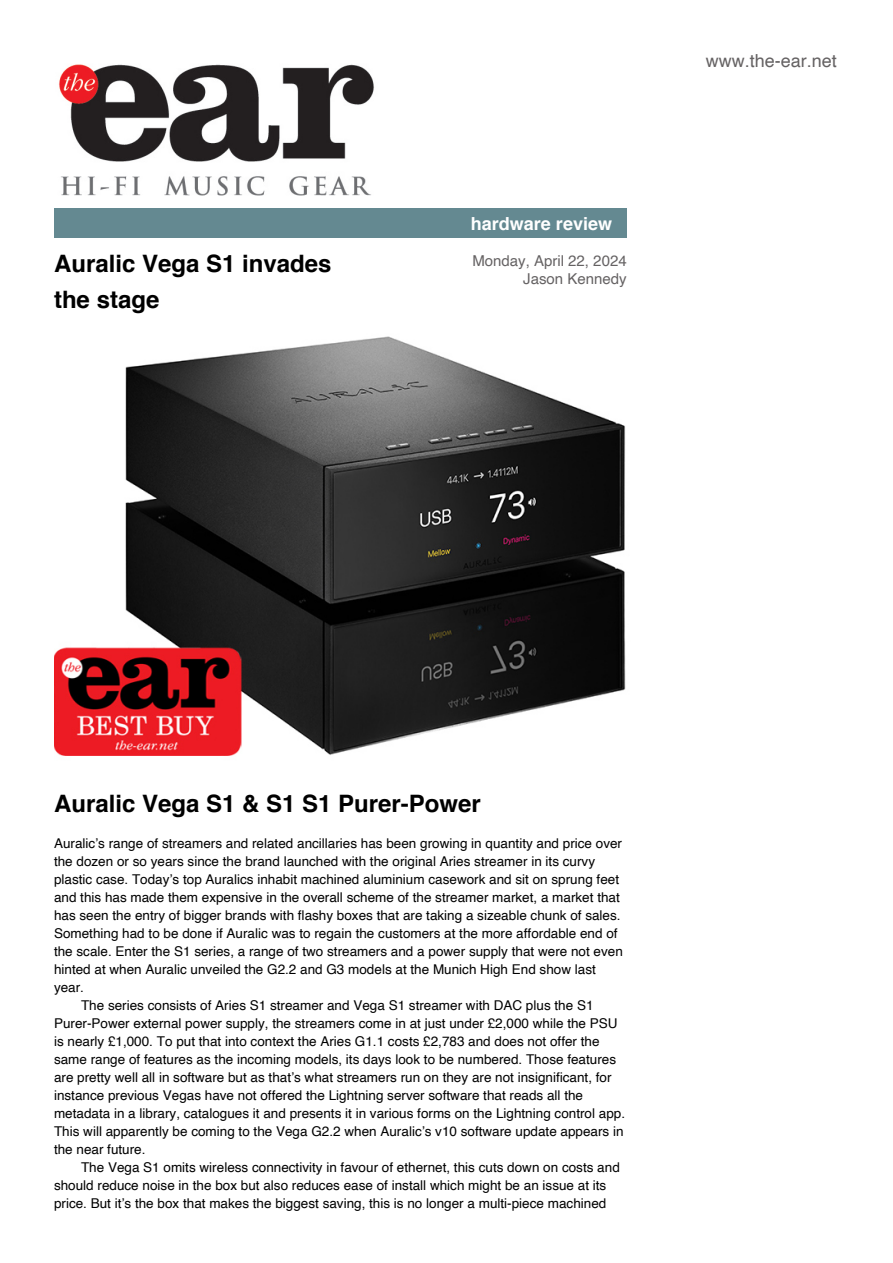
<style>
.page{position:relative;width:893px;height:1263px;background:#fff}
.page>*{position:absolute;margin:0;border:0;box-sizing:border-box;transform-origin:0 0}
.t1{font:700 24px/36px "Helvetica";color:#000}
.t2{font:18px "Helvetica";color:#656263}
.t3{font:700 18px "Helvetica";color:#fff}
.t4{font:15px/18px "Helvetica";color:#656263;text-align:right}
.t5{font:13.5px "Helvetica";color:#000}
</style>
<div class="page">
<img style="left:59px;top:64px;width:315px;height:132px">
<div style="left:54px;top:208px;width:573px;height:30px;background:#648991"></div>
<img style="left:54px;top:336px;width:572px;height:420px">
<h1 class="t1" style="left:54px;top:247px;width:279px">Auralic Vega S1 invades the stage</h1>
<h2 class="t3" style="left:471px;top:217px;width:143px">hardware review</h2>
<p class="t4" style="left:472px;top:253px;width:156px">Monday, April 22, 2024<br>Jason Kennedy</p>
<h2 class="t2" style="left:706px;top:53px;width:133px">www.the-ear.net</h2>
<h1 class="t1" style="left:54px;top:787px;width:428px">Auralic Vega S1 &amp; S1 S1 Purer-Power</h1>
<p class="t5" style="left:54px;top:837px;width:570px">Auralic’s range of streamers and related ancillaries has been growing in quantity and price over</p>
<p class="t5" style="left:54px;top:855px;width:543px">the dozen or so years since the brand launched with the original Aries streamer in its curvy</p>
<p class="t5" style="left:54px;top:873px;width:567px">plastic case. Today’s top Auralics inhabit machined aluminium casework and sit on sprung feet</p>
<p class="t5" style="left:54px;top:891px;width:567px">and this has made them expensive in the overall scheme of the streamer market, a market that</p>
<p class="t5" style="left:54px;top:909px;width:568px">has seen the entry of bigger brands with flashy boxes that are taking a sizeable chunk of sales.</p>
<p class="t5" style="left:54px;top:927px;width:565px">Something had to be done if Auralic was to regain the customers at the more affordable end of</p>
<p class="t5" style="left:54px;top:945px;width:570px">the scale. Enter the S1 series, a range of two streamers and a power supply that were not even</p>
<p class="t5" style="left:54px;top:963px;width:543px">hinted at when Auralic unveiled the G2.2 and G3 models at the Munich High End show last</p>
<p class="t5" style="left:54px;top:981px;width:32px">year.</p>
<p class="t5" style="left:81px;top:999px;width:514px">The series consists of Aries S1 streamer and Vega S1 streamer with DAC plus the S1</p>
<p class="t5" style="left:54px;top:1017px;width:565px">Purer-Power external power supply, the streamers come in at just under £2,000 while the PSU</p>
<p class="t5" style="left:54px;top:1035px;width:547px">is nearly £1,000. To put that into context the Aries G1.1 costs £2,783 and does not offer the</p>
<p class="t5" style="left:54px;top:1053px;width:564px">same range of features as the incoming models, its days look to be numbered. Those features</p>
<p class="t5" style="left:54px;top:1071px;width:559px">are pretty well all in software but as that’s what streamers run on they are not insignificant, for</p>
<p class="t5" style="left:54px;top:1089px;width:531px">instance previous Vegas have not offered the Lightning server software that reads all the</p>
<p class="t5" style="left:54px;top:1107px;width:573px">metadata in a library, catalogues it and presents it in various forms on the Lightning control app.</p>
<p class="t5" style="left:54px;top:1125px;width:571px">This will apparently be coming to the Vega G2.2 when Auralic’s v10 software update appears in</p>
<p class="t5" style="left:54px;top:1143px;width:93px">the near future.</p>
<p class="t5" style="left:81px;top:1161px;width:540px">The Vega S1 omits wireless connectivity in favour of ethernet, this cuts down on costs and</p>
<p class="t5" style="left:54px;top:1179px;width:554px">should reduce noise in the box but also reduces ease of install which might be an issue at its</p>
<p class="t5" style="left:54px;top:1197px;width:554px">price. But it’s the box that makes the biggest saving, this is no longer a multi-piece machined</p>
</div>
